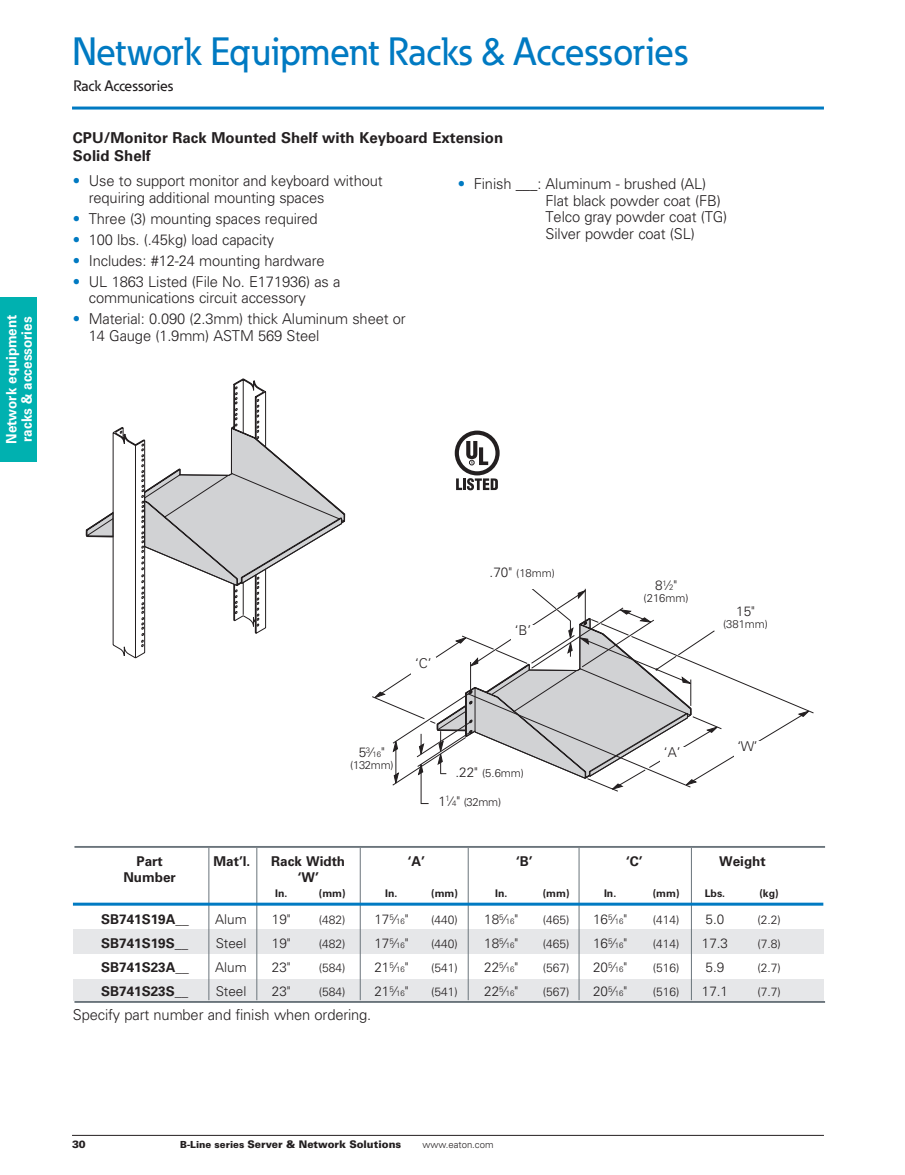
<style>
.page{position:relative;width:905px;height:1175px;background:#fff}
.page>*{position:absolute;margin:0;border:0;box-sizing:border-box;transform-origin:0 0}
.t1{font:500 39px "Eaton";color:#007ac2}
.Bul__Body_10_11_3{font:300 15px/16.5px "Univers LT Std";letter-spacing:-.01em;color:#231f20}
.Subhead_Bold_10_12_N{font:700 15px "Univers LT Std";color:#231f20}
.t2{font:500 15px "Eaton";color:#231f20}
.Subhead_Bold_10_12{font:700 15px "Univers LT Std";color:#231f20}
.t3{font:700 14.25px/15px "Univers LT Std";color:#fff;scale:.94 1}
.t4{font:300 13.5px "Univers LT Std";color:#231f20}
.t5{font:700 13.5px "Univers LT Std";color:#231f20}
.t6{font:300 12px "Univers LT Std";color:#231f20}
.t7{font:300 11.25px "Univers LT Std";color:#231f20}
.t8{font:900 10.5px "Univers LT Std";color:#231f20}
.t9{font:700 10.5px "Univers LT Std";color:#231f20}
.t10{font:300 9.75px "Univers LT Std";color:#231f20}
.s1{color:#007ac2}
.s2{font-size:13.5px}
.s3{font-size:7.8px}
.s4{font-size:9.75px}
</style>
<div class="page">
<div style="left:0;top:297px;width:36px;height:164px;background:#00b1b0"></div>
<svg style="left:72px;top:106px;width:752px;height:4px;background:#3f9ad1"></svg>
<hr style="left:72px;top:1135px;width:752px;height:1px;background:#231f20">
<hr style="left:74px;top:846px;width:751px;height:1px;background:#6a747b">
<hr style="left:74px;top:1001px;width:751px;height:1px;background:#6a747b">
<svg style="left:85px;top:379px;width:261px;height:279px"></svg>
<div style="left:73px;top:929px;width:750px;height:25px;background:#e6e7e9"></div>
<div style="left:73px;top:979px;width:750px;height:21px;background:#e6e7e9"></div>
<hr style="left:468px;top:847px;width:1px;height:153px;background:#6a747b">
<hr style="left:256px;top:848px;width:1px;height:152px;background:#6a747b">
<hr style="left:209px;top:848px;width:1px;height:152px;background:#6a747b">
<hr style="left:360px;top:847px;width:1px;height:153px;background:#6a747b">
<hr style="left:578px;top:847px;width:1px;height:153px;background:#6a747b">
<hr style="left:691px;top:847px;width:1px;height:153px;background:#6a747b">
<hr style="left:73px;top:902px;width:750px;height:3px;background:#007ac2">
<div style="left:345px;top:553px;width:479px;height:269px;background:#fff;border-radius:14px"></div>
<svg style="left:372px;top:588px;width:438px;height:216px"></svg>
<div style="left:660px;top:747px;width:24px;height:20px;background:#fff"></div>
<div style="left:734px;top:741px;width:27px;height:20px;background:#fff"></div>
<div style="left:411px;top:658px;width:24px;height:20px;background:#fff"></div>
<div style="left:511px;top:625px;width:23px;height:20px;background:#fff"></div>
<svg style="left:454px;top:430px;width:45px;height:60px"></svg>
<p class="t3" style="left:4px;top:444px;width:139px;rotate:-90deg">Network equipment racks &amp; accessories</p>
<h1 class="t1" style="left:72px;top:28px;width:617px">Network Equipment Racks &amp; Accessories</h1>
<p class="t2" style="left:73px;top:77px;width:101px">Rack Accessories</p>
<p class="Subhead_Bold_10_12_N" style="left:73px;top:129px;width:432px">CPU/Monitor Rack Mounted Shelf with Keyboard Extension</p>
<p class="Subhead_Bold_10_12" style="left:73px;top:147px;width:79px">Solid Shelf</p>
<p class="Bul__Body_10_11_3" style="left:89px;top:173px;width:295px;text-indent:-16px"><span class="s1">•</span> Use to support monitor and keyboard without requiring additional mounting spaces</p>
<p class="Bul__Body_10_11_3" style="left:73px;top:210px;width:246px"><span class="s1">•</span> Three (3) mounting spaces required</p>
<p class="Bul__Body_10_11_3" style="left:73px;top:231px;width:203px"><span class="s1">•</span> 100 lbs. (.45kg) load capacity</p>
<p class="Bul__Body_10_11_3" style="left:73px;top:252px;width:253px"><span class="s1">•</span> Includes: #12-24 mounting hardware</p>
<p class="Bul__Body_10_11_3" style="left:89px;top:273px;width:253px;text-indent:-16px"><span class="s1">•</span> UL 1863 Listed (File No. E171936) as a communications circuit accessory</p>
<p class="Bul__Body_10_11_3" style="left:89px;top:311px;width:318px;text-indent:-16px"><span class="s1">•</span> Material: 0.090 (2.3mm) thick Aluminum sheet or<br>14 Gauge (1.9mm) ASTM 569 Steel</p>
<p class="Bul__Body_10_11_3" style="left:545px;top:176px;width:183px;text-indent:-88px"><span class="s1">•</span> Finish ___: Aluminum - brushed (AL)<br>Flat black powder coat (FB)<br>Telco gray powder coat (TG)<br>Silver powder coat (SL)</p>
<p class="t4" style="left:415px;top:655px;width:18px">‘C’</p>
<p class="t7" style="left:489px;top:566px;width:67px"><span class="s2">.70"</span> (18mm)</p>
<p class="t4" style="left:514px;top:622px;width:18px">‘B’</p>
<p class="t4" style="left:359px;top:744px;width:28px">5<sup>3</sup>⁄<span class="s3">16</span>"</p>
<p class="t7" style="left:350px;top:758px;width:45px">(132mm)</p>
<p class="t7" style="left:455px;top:766px;width:70px"><span class="s2">.22"</span> (5.6mm)</p>
<p class="t7" style="left:438px;top:794px;width:64px"><span class="s2">1</span><sup>1</sup><span class="s2">⁄</span><span class="s3">4</span><span class="s2">"</span> (32mm)</p>
<p class="t4" style="left:655px;top:577px;width:24px">8<sup>1</sup>⁄<span class="s3">2</span>"</p>
<p class="t7" style="left:643px;top:591px;width:47px">(216mm)</p>
<p class="t4" style="left:736px;top:603px;width:20px">15"</p>
<p class="t7" style="left:723px;top:617px;width:47px">(381mm)</p>
<p class="t4" style="left:664px;top:744px;width:18px">‘A’</p>
<p class="t4" style="left:737px;top:738px;width:22px">‘W’</p>
<p class="t5" style="left:136px;top:853px;width:28px">Part</p>
<p class="t5" style="left:213px;top:853px;width:38px">Mat’l.</p>
<p class="t5" style="left:271px;top:853px;width:75px">Rack Width</p>
<p class="t5" style="left:407px;top:853px;width:19px">‘A’</p>
<p class="t5" style="left:516px;top:853px;width:18px">‘B’</p>
<p class="t5" style="left:626px;top:853px;width:18px">‘C’</p>
<p class="t5" style="left:719px;top:853px;width:48px">Weight</p>
<p class="t5" style="left:123px;top:869px;width:54px">Number</p>
<p class="t5" style="left:298px;top:869px;width:23px">‘W’</p>
<p class="t9" style="left:275px;top:887px;width:14px">In.</p>
<p class="t9" style="left:319px;top:887px;width:28px">(mm)</p>
<p class="t9" style="left:385px;top:887px;width:14px">In.</p>
<p class="t9" style="left:431px;top:887px;width:28px">(mm)</p>
<p class="t9" style="left:495px;top:887px;width:14px">In.</p>
<p class="t9" style="left:542px;top:887px;width:28px">(mm)</p>
<p class="t9" style="left:604px;top:887px;width:14px">In.</p>
<p class="t9" style="left:652px;top:887px;width:74px">(mm) Lbs.</p>
<p class="t9" style="left:759px;top:887px;width:21px">(kg)</p>
<p class="t5" style="left:101px;top:911px;width:89px">SB741S19A__</p>
<p class="t4" style="left:215px;top:911px;width:33px">Alum</p>
<p class="t4" style="left:272px;top:911px;width:20px">19"</p>
<p class="t6" style="left:319px;top:912px;width:28px">(482)</p>
<p class="t4" style="left:374px;top:911px;width:36px">17<sup>5</sup>⁄<span class="s3">16</span>"</p>
<p class="t6" style="left:431px;top:912px;width:28px">(440)</p>
<p class="t4" style="left:484px;top:911px;width:36px">18<sup>5</sup>⁄<span class="s3">16</span>"</p>
<p class="t6" style="left:542px;top:912px;width:28px">(465)</p>
<p class="t4" style="left:593px;top:911px;width:36px">16<sup>5</sup>⁄<span class="s3">16</span>"</p>
<p class="t6" style="left:652px;top:912px;width:28px">(414)</p>
<p class="t4" style="left:705px;top:911px;width:20px">5.0</p>
<p class="t6" style="left:757px;top:912px;width:25px">(2.2)</p>
<p class="t5" style="left:101px;top:935px;width:89px">SB741S19S__</p>
<p class="t4" style="left:216px;top:935px;width:32px">Steel</p>
<p class="t4" style="left:272px;top:935px;width:20px">19"</p>
<p class="t6" style="left:319px;top:936px;width:28px">(482)</p>
<p class="t4" style="left:374px;top:935px;width:36px">17<sup>5</sup>⁄<span class="s3">16</span>"</p>
<p class="t6" style="left:431px;top:936px;width:28px">(440)</p>
<p class="t4" style="left:484px;top:935px;width:36px">18<sup>5</sup>⁄<span class="s3">16</span>"</p>
<p class="t6" style="left:542px;top:936px;width:28px">(465)</p>
<p class="t4" style="left:593px;top:935px;width:36px">16<sup>5</sup>⁄<span class="s3">16</span>"</p>
<p class="t6" style="left:652px;top:936px;width:28px">(414)</p>
<p class="t4" style="left:701px;top:935px;width:28px">17.3</p>
<p class="t6" style="left:757px;top:936px;width:25px">(7.8)</p>
<p class="t5" style="left:101px;top:959px;width:89px">SB741S23A__</p>
<p class="t4" style="left:215px;top:959px;width:33px">Alum</p>
<p class="t4" style="left:272px;top:959px;width:20px">23"</p>
<p class="t6" style="left:319px;top:960px;width:28px">(584)</p>
<p class="t4" style="left:374px;top:959px;width:36px">21<sup>5</sup>⁄<span class="s3">16</span>"</p>
<p class="t6" style="left:431px;top:960px;width:28px">(541)</p>
<p class="t4" style="left:484px;top:959px;width:36px">22<sup>5</sup>⁄<span class="s3">16</span>"</p>
<p class="t6" style="left:542px;top:960px;width:28px">(567)</p>
<p class="t4" style="left:593px;top:959px;width:36px">20<sup>5</sup>⁄<span class="s3">16</span>"</p>
<p class="t6" style="left:652px;top:960px;width:28px">(516)</p>
<p class="t4" style="left:705px;top:959px;width:20px">5.9</p>
<p class="t6" style="left:757px;top:960px;width:25px">(2.7)</p>
<p class="t5" style="left:101px;top:983px;width:89px">SB741S23S__</p>
<p class="t4" style="left:216px;top:983px;width:32px">Steel</p>
<p class="t4" style="left:272px;top:983px;width:20px">23"</p>
<p class="t6" style="left:319px;top:984px;width:28px">(584)</p>
<p class="t4" style="left:374px;top:983px;width:36px">21<sup>5</sup>⁄<span class="s3">16</span>"</p>
<p class="t6" style="left:431px;top:984px;width:28px">(541)</p>
<p class="t4" style="left:484px;top:983px;width:36px">22<sup>5</sup>⁄<span class="s3">16</span>"</p>
<p class="t6" style="left:542px;top:984px;width:28px">(567)</p>
<p class="t4" style="left:593px;top:983px;width:36px">20<sup>5</sup>⁄<span class="s3">16</span>"</p>
<p class="t6" style="left:652px;top:984px;width:28px">(516)</p>
<p class="t4" style="left:701px;top:983px;width:28px">17.1</p>
<p class="t6" style="left:757px;top:984px;width:25px">(7.7)</p>
<p class="Bul__Body_10_11_3" style="left:73px;top:1006px;width:300px">Specify part number and finish when ordering.</p>
<p class="t8" style="left:72px;top:1137px;width:15px">30</p>
<p class="t8" style="left:180px;top:1137px;width:223px"><span class="s4">B-Line series</span> Server &amp; Network Solutions</p>
<p class="t10" style="left:422px;top:1138px;width:72px">www.eaton.com</p>
</div>
